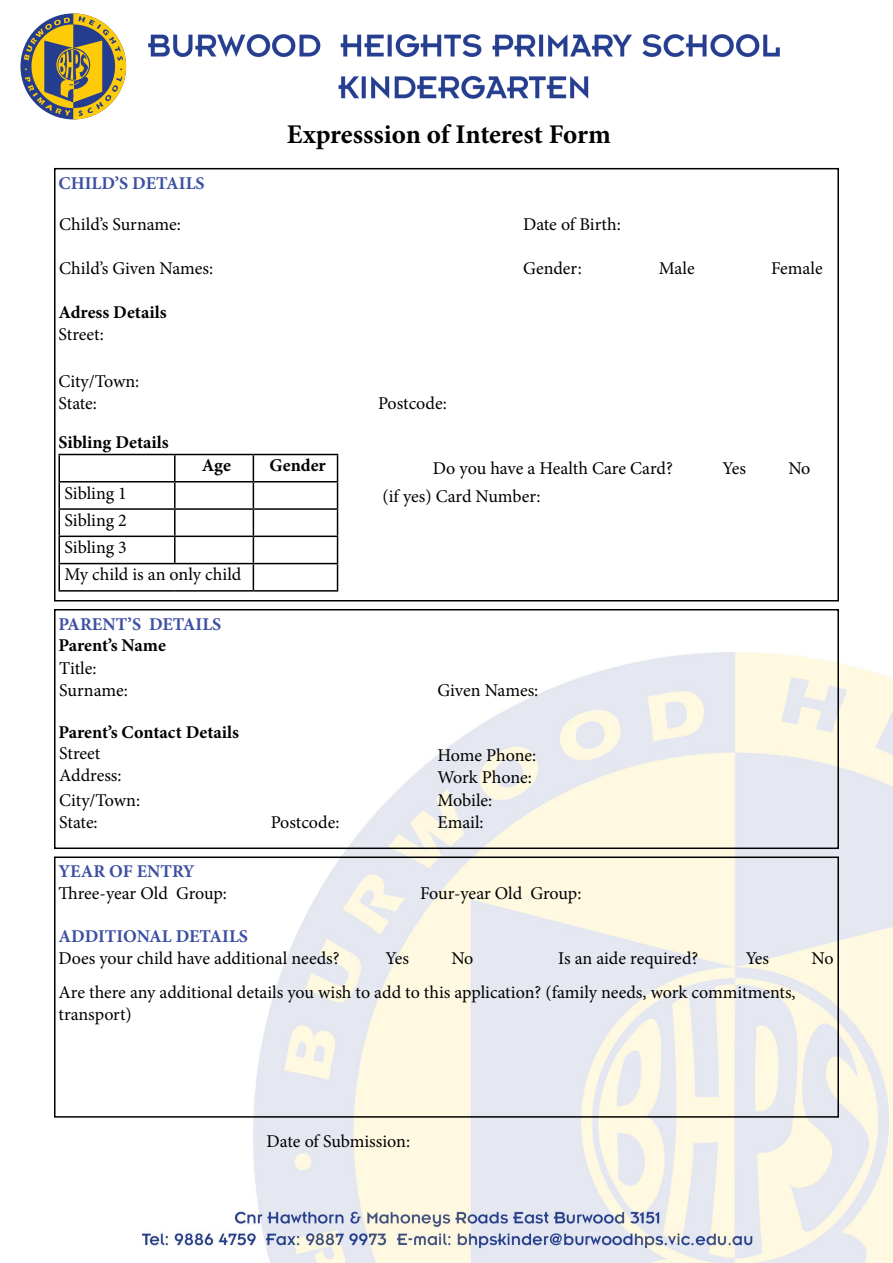
<style>
.page{position:relative;width:893px;height:1263px;background:#fff}
.page>*{position:absolute;margin:0;border:0;box-sizing:border-box;transform-origin:0 0}
.t1{font:700 27px "Minion Pro";letter-spacing:-.005em;color:#000101}
.t2{font:18px/22.5px "Minion Pro";letter-spacing:-.005em;color:#000}
.t3{font:700 18px "Minion Pro";color:#000}
.t4{font:700 18px "Minion Pro";color:#3d4fa2}
.t5{font:18px/27.3px "Minion Pro";letter-spacing:-.005em;color:#000101}
.t6{font:700 18px "Minion Pro";color:#000101}
</style>
<div class="page">
<img style="left:143px;top:653px;width:750px;height:610px">
<div style="left:54px;top:609px;width:785px;height:240px;border:2px solid #000"></div>
<hr style="left:58px;top:454px;width:117px;height:1px;background:#000">
<hr style="left:58px;top:455px;width:2px;height:26px;background:#000">
<hr style="left:175px;top:454px;width:78px;height:1px;background:#000">
<hr style="left:174px;top:455px;width:2px;height:26px;background:#000">
<hr style="left:253px;top:454px;width:85px;height:1px;background:#000">
<hr style="left:58px;top:481px;width:117px;height:1px;background:#000">
<hr style="left:58px;top:482px;width:2px;height:26px;background:#000">
<hr style="left:175px;top:481px;width:78px;height:1px;background:#000">
<hr style="left:174px;top:482px;width:2px;height:26px;background:#000">
<hr style="left:253px;top:481px;width:85px;height:1px;background:#000">
<hr style="left:58px;top:508px;width:117px;height:2px;background:#000">
<hr style="left:58px;top:510px;width:2px;height:26px;background:#000">
<hr style="left:175px;top:508px;width:78px;height:2px;background:#000">
<hr style="left:174px;top:510px;width:2px;height:26px;background:#000">
<hr style="left:253px;top:508px;width:85px;height:2px;background:#000">
<hr style="left:58px;top:536px;width:117px;height:1px;background:#000">
<hr style="left:58px;top:537px;width:2px;height:26px;background:#000">
<hr style="left:175px;top:536px;width:78px;height:1px;background:#000">
<hr style="left:174px;top:537px;width:2px;height:26px;background:#000">
<hr style="left:253px;top:536px;width:85px;height:1px;background:#000">
<hr style="left:58px;top:563px;width:117px;height:1px;background:#000">
<hr style="left:58px;top:564px;width:2px;height:26px;background:#000">
<hr style="left:175px;top:563px;width:78px;height:1px;background:#000">
<hr style="left:253px;top:563px;width:85px;height:1px;background:#000">
<svg style="left:253px;top:455px;width:1px;height:135px"></svg>
<svg style="left:337px;top:455px;width:1px;height:135px"></svg>
<hr style="left:58px;top:590px;width:117px;height:2px;background:#000">
<hr style="left:175px;top:590px;width:78px;height:2px;background:#000">
<hr style="left:253px;top:590px;width:85px;height:2px;background:#000">
<div style="left:54px;top:168px;width:785px;height:433px;border:2px solid #000"></div>
<div style="left:54px;top:856px;width:785px;height:262px;border:2px solid #000"></div>
<img style="left:148px;top:34px;width:632px;height:65px">
<svg style="left:24px;top:13px;width:102px;height:106px"></svg>
<p class="t4" style="left:58px;top:170px;width:148px">CHILD’S DETAILS</p>
<h1 class="t1" style="left:287px;top:115px;width:325px">Expresssion of Interest Form</h1>
<p class="t2" style="left:59px;top:213px;width:123px">Child’s Surname:</p>
<p class="t2" style="left:523px;top:213px;width:99px">Date of Birth:</p>
<p class="t2" style="left:59px;top:257px;width:156px">Child’s Given Names:</p>
<p class="t2" style="left:771px;top:257px;width:53px">Female</p>
<p class="t2" style="left:523px;top:257px;width:60px">Gender:</p>
<p class="t2" style="left:659px;top:257px;width:37px">Male</p>
<p class="t3" style="left:58px;top:300px;width:110px">Adress Details</p>
<p class="t2" style="left:59px;top:323px;width:47px">Street:</p>
<p class="t2" style="left:59px;top:370px;width:82px">City/Town:</p>
<p class="t2" style="left:59px;top:392px;width:40px">State:</p>
<p class="t2" style="left:378px;top:392px;width:70px">Postcode:</p>
<p class="t3" style="left:58px;top:429px;width:112px">Sibling Details</p>
<p class="t6" style="left:202px;top:453px;width:31px">Age</p>
<p class="t6" style="left:270px;top:453px;width:58px">Gender</p>
<p class="t5" style="left:65px;top:479px;width:178px">Sibling 1<br>Sibling 2<br>Sibling 3<br>My child is an only child</p>
<p class="t4" style="left:58px;top:611px;width:164px">PARENT’S DETAILS</p>
<p class="t3" style="left:58px;top:633px;width:109px">Parent’s Name</p>
<p class="t2" style="left:59px;top:657px;width:70px">Title:<br>Surname:</p>
<p class="t3" style="left:58px;top:719px;width:182px">Parent’s Contact Details</p>
<p class="t2" style="left:59px;top:742px;width:64px;line-height:21.6px">Street<br>Address:</p>
<p class="t2" style="left:59px;top:789px;width:82px">City/Town:<br>State:</p>
<p class="t4" style="left:59px;top:859px;width:138px">YEAR OF ENTRY</p>
<p class="t2" style="left:271px;top:811px;width:70px">Postcode:</p>
<p class="t2" style="left:433px;top:457px;width:241px">Do you have a Health Care Card?</p>
<p class="t2" style="left:722px;top:457px;width:25px">Yes</p>
<p class="t2" style="left:788px;top:457px;width:24px">No</p>
<p class="t2" style="left:382px;top:485px;width:160px">(if yes) Card Number:</p>
<p class="t2" style="left:437px;top:679px;width:102px">Given Names:</p>
<p class="t2" style="left:437px;top:744px;width:100px">Home Phone:<br>Work Phone:<br>Mobile:<br>Email:</p>
<p class="t2" style="left:58px;top:882px;width:170px">Three-year Old Group:</p>
<p class="t2" style="left:420px;top:882px;width:163px">Four-year Old Group:</p>
<p class="t4" style="left:59px;top:923px;width:191px">ADDITIONAL DETAILS</p>
<p class="t2" style="left:58px;top:947px;width:283px">Does your child have additional needs?</p>
<p class="t2" style="left:385px;top:947px;width:25px">Yes</p>
<p class="t2" style="left:451px;top:947px;width:24px">No</p>
<p class="t2" style="left:558px;top:947px;width:142px">Is an aide required?</p>
<p class="t2" style="left:746px;top:947px;width:25px">Yes</p>
<p class="t2" style="left:812px;top:947px;width:24px">No</p>
<p class="t2" style="left:59px;top:982px;width:739px;line-height:21.6px">Are there any additional details you wish to add to this application? (family needs, work commitments, transport)</p>
<p class="t2" style="left:267px;top:1130px;width:145px">Date of Submission:</p>
</div>
